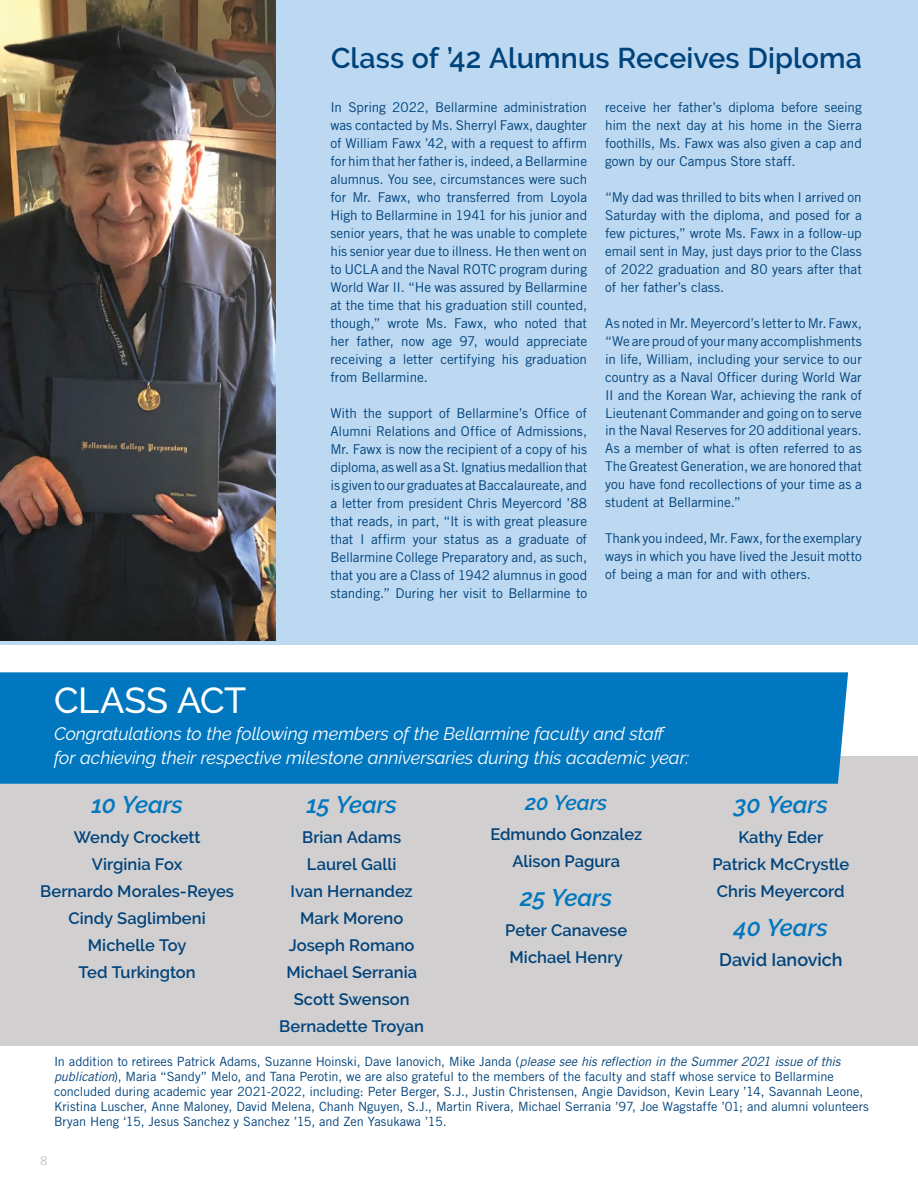
<style>
.page{position:relative;width:918px;height:1188px;background:#fff}
.page>*{position:absolute;margin:0;border:0;box-sizing:border-box;transform-origin:0 0}
.t1{font:500 36px "Raleway";letter-spacing:-.01em;color:#fff}
.t2{font:600 28.5px "Raleway";letter-spacing:.005em;color:#00437b}
.t3{font:italic 600 24px "Raleway";letter-spacing:-.005em;color:#0077be}
.t4{font:italic 600 21px "Raleway";letter-spacing:-.005em;color:#0077be}
.t5{font:italic 18px/24px "Raleway";letter-spacing:-.005em;color:#fff}
.t6{font:600 18px "Raleway";color:#00437b}
.t7{font:600 16.5px/27px "Raleway";color:#00437b;text-align:center}
.t8{font:13.5px/18px "Trade Gothic LT Std";letter-spacing:-.005em;color:#00437b;text-align:justify}
.t9{font:12.75px/15px "Trade Gothic LT Std";letter-spacing:-.005em;color:#00437b}
.t10{font:300 12px "Trade Gothic LT Std";color:#c0bfbf}
.s1{font-style:italic}
</style>
<div class="page">
<div style="left:0;top:0;width:918px;height:645px;background:#bdd8f1"></div>
<img style="left:0;top:0;width:275px;height:640px">
<div style="left:0;top:756px;width:918px;height:290px;background:#d1cfcf"></div>
<div style="left:0;top:672px;width:848px;height:112px;background:#0077be"></div>
<h2 class="t2" style="left:331px;top:42px;width:532px">Class of ’42 Alumnus Receives Diploma</h2>
<p class="t8" style="left:330px;top:98px;width:258px">In Spring 2022, Bellarmine administration was contacted by Ms. Sherryl Fawx, daughter of William Fawx ’42, with a request to affirm for him that her father is, indeed, a Bellarmine alumnus. You see, circumstances were such for Mr. Fawx, who transferred from Loyola High to Bellarmine in 1941 for his junior and senior years, that he was unable to complete his senior year due to illness. He then went on to UCLA and the Naval ROTC program during World War II. “He was assured by Bellarmine at the time that his graduation still counted, though,” wrote Ms. Fawx, who noted that her father, now age 97, would appreciate receiving a letter certifying his graduation from Bellarmine.</p>
<p class="t8" style="left:330px;top:404px;width:258px">With the support of Bellarmine’s Office of Alumni Relations and Office of Admissions, Mr. Fawx is now the recipient of a copy of his diploma, as well as a St. Ignatius medallion that is given to our graduates at Baccalaureate, and a letter from president Chris Meyercord ’88 that reads, in part, “It is with great pleasure that I affirm your status as a graduate of Bellarmine College Preparatory and, as such, that you are a Class of 1942 alumnus in good standing.” During her visit to Bellarmine to</p>
<p class="t8" style="left:605px;top:98px;width:258px">receive her father’s diploma before seeing him the next day at his home in the Sierra foothills, Ms. Fawx was also given a cap and gown by our Campus Store staff.</p>
<p class="t8" style="left:605px;top:188px;width:258px">“My dad was thrilled to bits when I arrived on Saturday with the diploma, and posed for a few pictures,” wrote Ms. Fawx in a follow-up email sent in May, just days prior to the Class of 2022 graduation and 80 years after that of her father’s class.</p>
<p class="t8" style="left:605px;top:314px;width:258px">As noted in Mr. Meyercord’s letter to Mr. Fawx, “We are proud of your many accomplishments in life, William, including your service to our country as a Naval Officer during World War II and the Korean War, achieving the rank of Lieutenant Commander and going on to serve in the Naval Reserves for 20 additional years.<br>As a member of what is often referred to as The Greatest Generation, we are honored that you have fond recollections of your time as a student at Bellarmine.”</p>
<p class="t8" style="left:605px;top:530px;width:258px">Thank you indeed, Mr. Fawx, for the exemplary ways in which you have lived the Jesuit motto of being a man for and with others.</p>
<h1 class="t1" style="left:54px;top:679px;width:194px">CLASS ACT</h1>
<h3 class="t5" style="left:54px;top:721px;width:637px">Congratulations to the following members of the Bellarmine faculty and staff for achieving their respective milestone anniversaries during this academic year:</h3>
<h3 class="t3" style="left:91px;top:791px;width:93px">10 Years</h3>
<p class="t7" style="left:40px;top:824px;width:195px">Wendy Crockett<br>Virginia Fox<br>Bernardo Morales-Reyes<br>Cindy Saglimbeni<br>Michelle Toy<br>Ted Turkington</p>
<h3 class="t3" style="left:306px;top:791px;width:92px">15 Years</h3>
<p class="t7" style="left:279px;top:824px;width:146px">Brian Adams<br>Laurel Galli<br>Ivan Hernandez<br>Mark Moreno<br>Joseph Romano<br>Michael Serrania<br>Scott Swenson<br>Bernadette Troyan</p>
<h3 class="t4" style="left:525px;top:791px;width:84px">20 Years</h3>
<p class="t7" style="left:490px;top:821px;width:153px">Edmundo Gonzalez<br>Alison Pagura</p>
<h3 class="t3" style="left:520px;top:884px;width:94px">25 Years</h3>
<p class="t7" style="left:505px;top:917px;width:123px;text-align:left">Peter Canavese<br>Michael Henry</p>
<h3 class="t3" style="left:734px;top:791px;width:95px">30 Years</h3>
<p class="t7" style="left:712px;top:824px;width:138px">Kathy Eder<br>Patrick McCrystle<br>Chris Meyercord</p>
<h3 class="t3" style="left:734px;top:914px;width:96px">40 Years</h3>
<h3 class="t6" style="left:719px;top:950px;width:125px">David Ianovich</h3>
<p class="t9" style="left:54px;top:1054px;width:816px">In addition to retirees Patrick Adams, Suzanne Hoinski, Dave Ianovich, Mike Janda (<span class="s1">please see his reflection in the Summer 2021 issue of this publication</span>), Maria “Sandy” Melo, and Tana Perotin, we are also grateful to the members of the faculty and staff whose service to Bellarmine concluded during academic year 2021-2022, including: Peter Berger, S.J., Justin Christensen, Angie Davidson, Kevin Leary ’14, Savannah Leone, Kristina Luscher, Anne Maloney, David Melena, Chanh Nguyen, S.J., Martin Rivera, Michael Serrania ’97, Joe Wagstaffe ’01; and alumni volunteers Bryan Heng ‘15, Jesus Sanchez y Sanchez ’15, and Zen Yasukawa ’15.</p>
<p class="t10" style="left:41px;top:1153px;width:8px">8</p>
</div>
